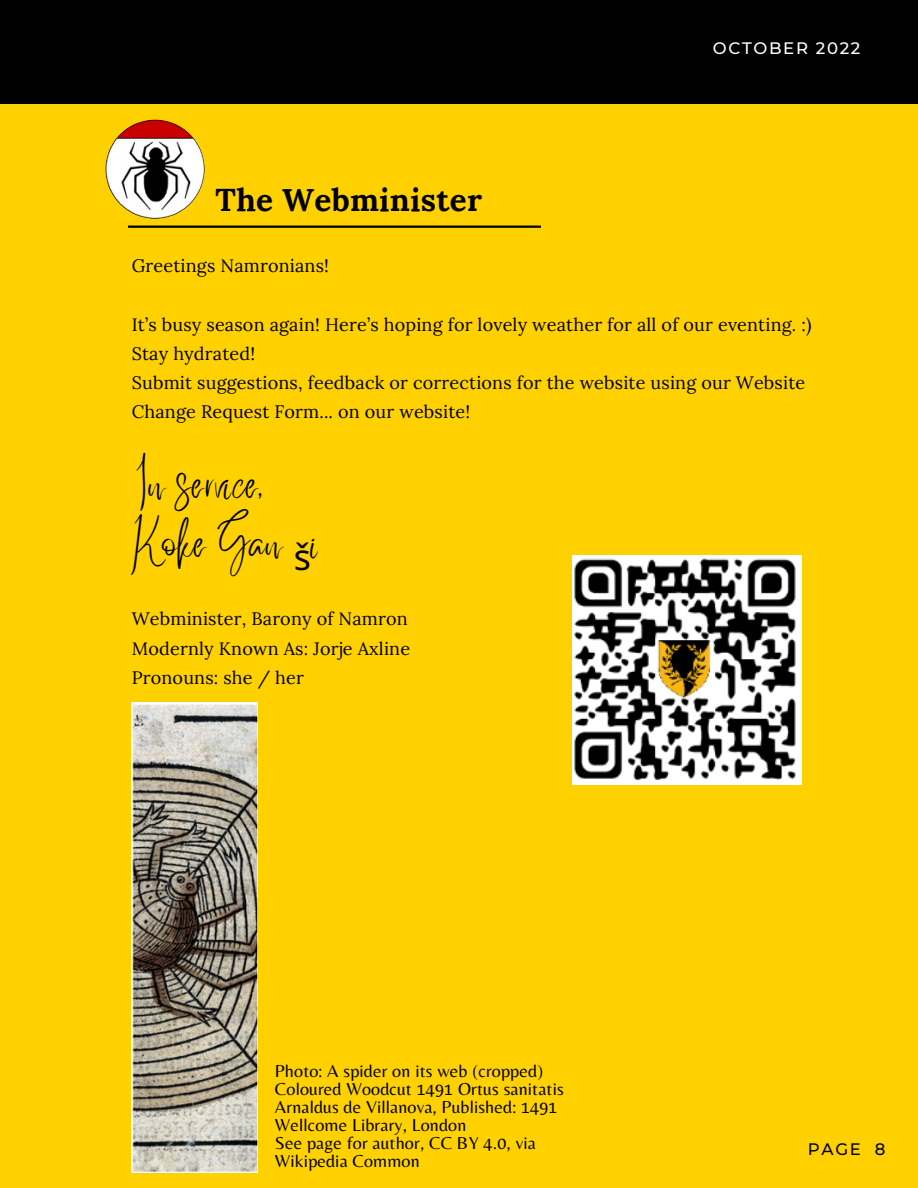
<style>
.page{position:relative;width:918px;height:1188px;background:#ffd100}
.page>*{position:absolute;margin:0;border:0;box-sizing:border-box;transform-origin:0 0}
.t1{font:36px/59.7px "Better Saturday";letter-spacing:.01em;color:#000}
.t2{font:700 31.5px "Lora";letter-spacing:.01em;color:#000}
.t3{font:18px/29.2px "Lora";letter-spacing:.01em;color:#000}
.t4{font:18px/18px "Belleza";letter-spacing:.01em;color:#000}
.t5{font:500 16.5px "Montserrat";letter-spacing:.1em;color:#fff}
.t6{font:500 16.5px "Montserrat";color:#000}
.s1{font-family:"Noto Sans"}
</style>
<div class="page">
<div style="left:0;top:0;width:918px;height:103px;background:#000"></div>
<img style="left:105px;top:120px;width:100px;height:99px;border-radius:50%">
<img style="left:573px;top:555px;width:228px;height:230px">
<img style="left:132px;top:702px;width:126px;height:470px">
<hr style="left:128px;top:226px;width:413px;height:2px;background:#000">
<h2 class="t2" style="left:216px;top:179px;width:268px">The Webminister</h2>
<p class="t5" style="left:713px;top:38px;width:149px">OCTOBER 2022</p>
<p class="t3" style="left:132px;top:251px;width:199px">Greetings Namronians!</p>
<p class="t3" style="left:132px;top:309px;width:681px">It’s busy season again! Here’s hoping for lovely weather for all of our eventing. :)<br>Stay hydrated!<br>Submit suggestions, feedback or corrections for the website using our Website Change Request Form... on our website!</p>
<h1 class="t1" style="left:132px;top:468px;width:190px">In service,<br>Koke Gan <span class="s1">š</span>i</h1>
<p class="t3" style="left:132px;top:604px;width:280px">Webminister, Barony of Namron<br>Modernly Known As: Jorje Axline<br>Pronouns: she / her</p>
<p class="t4" style="left:275px;top:1062px;width:290px">Photo: A spider on its web (cropped)<br>Coloured Woodcut 1491 Ortus sanitatis<br>Arnaldus de Villanova, Published: 1491<br>Wellcome Library, London<br>See page for author, CC BY 4.0, via<br>Wikipedia Common</p>
<p class="t6" style="left:808px;top:1139px;width:79px">PAGE 8</p>
</div>
